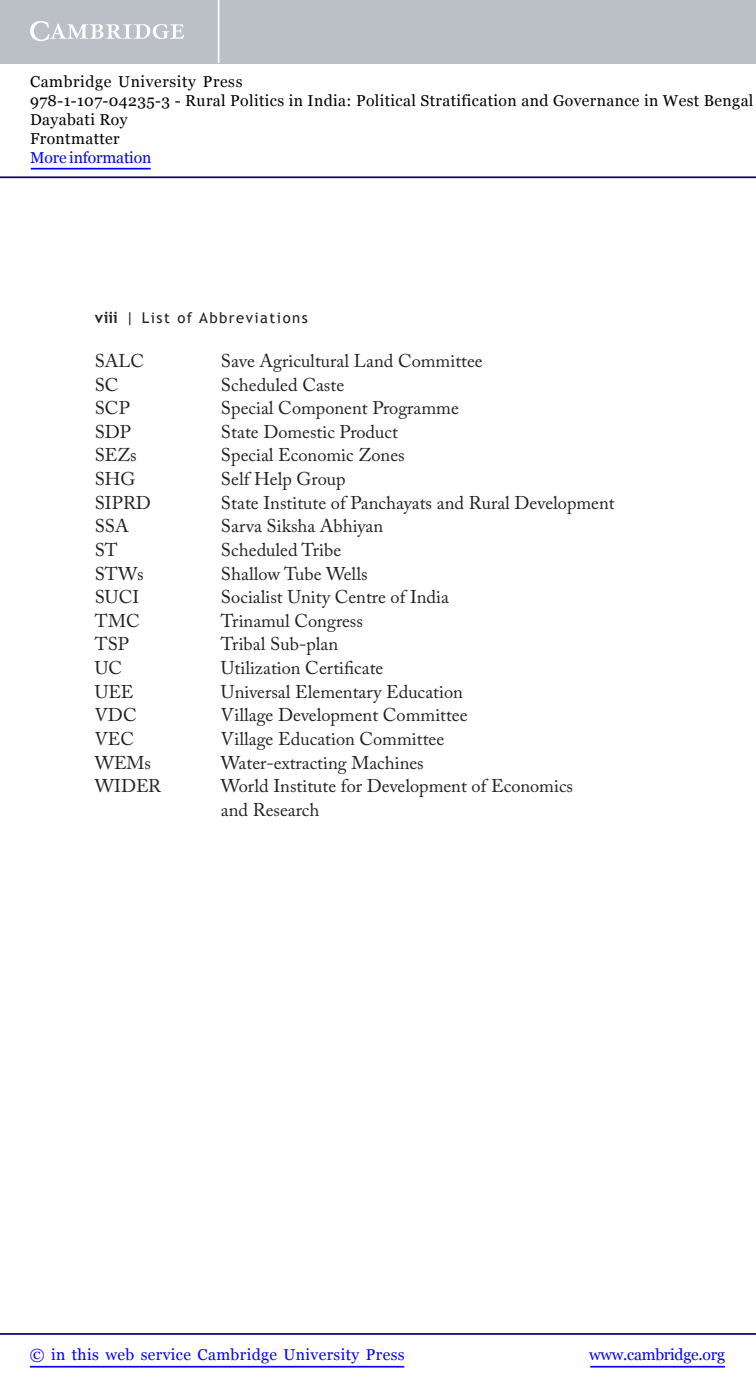
<style>
.page{position:relative;width:756px;height:1392px;background:#fff}
.page>*{position:absolute;margin:0;border:0;box-sizing:border-box;transform-origin:0 0}
.t1{font:18.38px/23.6px "Adobe Caslon Pro";color:#231f20}
.t2{font:15.75px/18.9px "Georgia";letter-spacing:.025em;color:#000}
.t3{font:15.75px "Georgia";letter-spacing:.025em;color:#00f}
.t4{font:15.75px "Georgia";letter-spacing:-.015em;color:#00f}
.t5{font:15.75px "Georgia";letter-spacing:-.01em;color:#00f}
.t6{font:14.88px "Trebuchet MS";letter-spacing:.1em;color:#231f20}
.s1{font-weight:700;font-size:15.75px}
.s2{font-size:15.75px}
</style>
<div class="page">
<hr style="left:590px;top:1366px;width:135px;height:1px;background:#00f">
<hr style="left:0;top:1333px;width:756px;height:2px;background:#150666">
<hr style="left:30px;top:1366px;width:374px;height:1px;background:#00f">
<div style="left:0;top:0;width:756px;height:63px;background:#bac0c6"></div>
<svg style="left:30px;top:21px;width:154px;height:20px"></svg>
<hr style="left:218px;top:0;width:1px;height:63px;background:#fff">
<hr style="left:0;top:176px;width:756px;height:2px;background:#150666">
<hr style="left:31px;top:168px;width:120px;height:1px;background:#00f">
<p class="t2" style="left:30px;top:72px;width:725px">Cambridge University Press<br>978-1-107-04235-3 - Rural Politics in India: Political Stratification and Governance in West Bengal Dayabati Roy<br>Frontmatter</p>
<p class="t5" style="left:30px;top:148px;width:123px">More information</p>
<p class="t6" style="left:95px;top:309px;width:214px"><span class="s1">viii</span> <span class="s2">|</span> List of Abbreviations</p>
<p class="t1" style="left:95px;top:349px;width:51px">SALC</p>
<p class="t1" style="left:221px;top:349px;width:263px">Save Agricultural Land Committee</p>
<p class="t1" style="left:95px;top:372px;width:25px">SC</p>
<p class="t1" style="left:221px;top:372px;width:125px">Scheduled Caste</p>
<p class="t1" style="left:95px;top:396px;width:36px">SCP</p>
<p class="t1" style="left:221px;top:396px;width:239px">Special Component Programme</p>
<p class="t1" style="left:95px;top:420px;width:38px">SDP</p>
<p class="t1" style="left:221px;top:420px;width:178px">State Domestic Product</p>
<p class="t1" style="left:95px;top:443px;width:43px">SEZs</p>
<p class="t1" style="left:221px;top:443px;width:185px">Special Economic Zones</p>
<p class="t1" style="left:95px;top:467px;width:42px">SHG</p>
<p class="t1" style="left:221px;top:467px;width:126px">Self Help Group</p>
<p class="t1" style="left:95px;top:490px;width:57px">SIPRD</p>
<p class="t1" style="left:221px;top:490px;width:395px">State Institute of Panchayats and Rural Development</p>
<p class="t1" style="left:95px;top:514px;width:35px">SSA</p>
<p class="t1" style="left:221px;top:514px;width:164px">Sarva Siksha Abhiyan</p>
<p class="t1" style="left:95px;top:538px;width:24px">ST</p>
<p class="t1" style="left:221px;top:538px;width:122px">Scheduled Tribe</p>
<p class="t1" style="left:95px;top:561px;width:50px">STWs</p>
<p class="t1" style="left:221px;top:561px;width:148px">Shallow Tube Wells</p>
<p class="t1" style="left:95px;top:585px;width:46px">SUCI</p>
<p class="t1" style="left:221px;top:585px;width:229px">Socialist Unity Centre of India</p>
<p class="t1" style="left:95px;top:609px;width:46px">TMC</p>
<p class="t1" style="left:221px;top:609px;width:143px">Trinamul Congress</p>
<p class="t1" style="left:95px;top:632px;width:36px">TSP</p>
<p class="t1" style="left:221px;top:632px;width:119px">Tribal Sub-plan</p>
<p class="t1" style="left:95px;top:656px;width:29px">UC</p>
<p class="t1" style="left:221px;top:656px;width:164px">Utilization Certificate</p>
<p class="t1" style="left:95px;top:679px;width:40px">UEE</p>
<p class="t1" style="left:221px;top:679px;width:243px">Universal Elementary Education</p>
<p class="t1" style="left:95px;top:703px;width:43px">VDC</p>
<p class="t1" style="left:221px;top:703px;width:248px">Village Development Committee</p>
<p class="t1" style="left:95px;top:727px;width:41px">VEC</p>
<p class="t1" style="left:221px;top:727px;width:225px">Village Education Committee</p>
<p class="t1" style="left:95px;top:750px;width:57px">WEMs</p>
<p class="t1" style="left:221px;top:750px;width:204px">Water-extracting Machines</p>
<p class="t1" style="left:95px;top:774px;width:68px">WIDER</p>
<p class="t1" style="left:221px;top:774px;width:353px">World Institute for Development of Economics and Research</p>
<p class="t3" style="left:30px;top:1345px;width:376px">© in this web service Cambridge University Press</p>
<p class="t4" style="left:589px;top:1345px;width:137px">www.cambridge.org</p>
</div>
